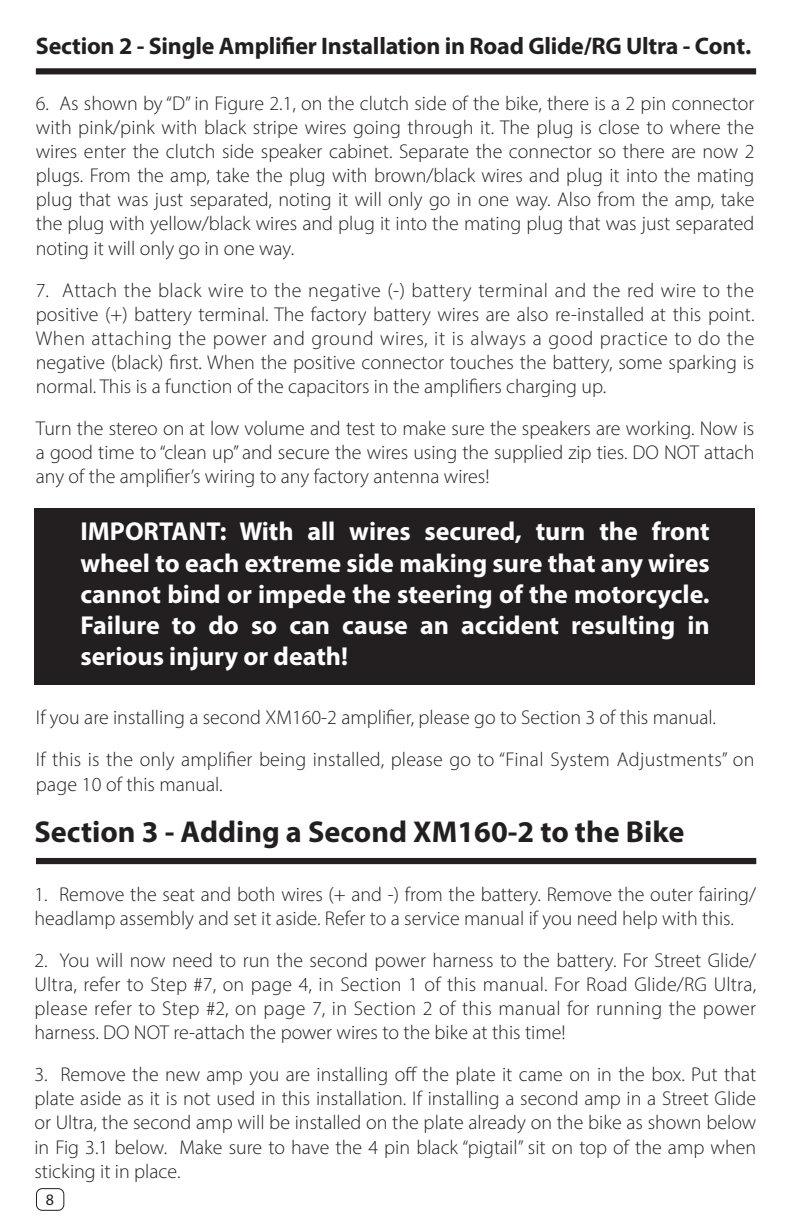
<style>
.page{position:relative;width:792px;height:1224px;background:#fff}
.page>*{position:absolute;margin:0;border:0;box-sizing:border-box;transform-origin:0 0}
.t1{font:700 30.2px "Myriad Pro";color:#231f20}
.t2{font:700 26px/31.2px "Myriad Pro";color:#fff;text-align:justify}
.t3{font:700 24px "Myriad Pro";letter-spacing:-.01em;color:#231f20}
._7P-L{font:300 20px/24px "Myriad Pro";color:#231f20;text-align:justify}
.MM_PageNo{font:16px "Myriad Pro";color:#231f20}
</style>
<div class="page">
<div style="left:36px;top:68px;width:720px;height:6px;background:#231f20"></div>
<div style="left:34px;top:508px;width:720px;height:176px;background:#231f20"></div>
<div style="left:36px;top:1188px;width:28px;height:23px;border:1px solid #231f20;border-radius:6px"></div>
<div style="left:36px;top:858px;width:720px;height:6px;background:#231f20"></div>
<p class="t3" style="left:36px;top:31px;width:717px">Section 2 - Single Amplifier Installation in Road Glide/RG Ultra - Cont.</p>
<p class="_7P-L" style="left:36px;top:91px;width:720px">6. As shown by “D” in Figure 2.1, on the clutch side of the bike, there is a 2 pin connector with pink/pink with black stripe wires going through it. The plug is close to where the wires enter the clutch side speaker cabinet. Separate the connector so there are now 2 plugs. From the amp, take the plug with brown/black wires and plug it into the mating plug that was just separated, noting it will only go in one way. Also from the amp, take the plug with yellow/black wires and plug it into the mating plug that was just separated noting it will only go in one way.</p>
<p class="_7P-L" style="left:36px;top:278px;width:720px">7. Attach the black wire to the negative (-) battery terminal and the red wire to the positive (+) battery terminal. The factory battery wires are also re-installed at this point.<br>When attaching the power and ground wires, it is always a good practice to do the negative (black) first. When the positive connector touches the battery, some sparking is normal. This is a function of the capacitors in the amplifiers charging up.</p>
<p class="_7P-L" style="left:36px;top:416px;width:720px">Turn the stereo on at low volume and test to make sure the speakers are working. Now is a good time to “clean up” and secure the wires using the supplied zip ties. DO NOT attach any of the amplifier’s wiring to any factory antenna wires!</p>
<p class="t2" style="left:81px;top:515px;width:631px">IMPORTANT: With all wires secured, turn the front wheel to each extreme side making sure that any wires cannot bind or impede the steering of the motorcycle.<br>Failure to do so can cause an accident resulting in serious injury or death!</p>
<p class="_7P-L" style="left:36px;top:706px;width:682px">If you are installing a second XM160-2 amplifier, please go to Section 3 of this manual.</p>
<p class="_7P-L" style="left:36px;top:748px;width:720px">If this is the only amplifier being installed, please go to “Final System Adjustments” on page 10 of this manual.</p>
<p class="t1" style="left:34px;top:812px;width:652px">Section 3 - Adding a Second XM160-2 to the Bike</p>
<p class="_7P-L" style="left:34px;top:882px;width:723px">1. Remove the seat and both wires (+ and -) from the battery. Remove the outer fairing/ headlamp assembly and set it aside. Refer to a service manual if you need help with this.</p>
<p class="_7P-L" style="left:34px;top:948px;width:723px">2. You will now need to run the second power harness to the battery. For Street Glide/ Ultra, refer to Step #7, on page 4, in Section 1 of this manual. For Road Glide/RG Ultra, please refer to Step #2, on page 7, in Section 2 of this manual for running the power harness. DO NOT re-attach the power wires to the bike at this time!</p>
<p class="_7P-L" style="left:34px;top:1062px;width:723px">3. Remove the new amp you are installing off the plate it came on in the box. Put that plate aside as it is not used in this installation. If installing a second amp in a Street Glide or Ultra, the second amp will be installed on the plate already on the bike as shown below in Fig 3.1 below. Make sure to have the 4 pin black “pigtail” sit on top of the amp when sticking it in place.</p>
<p class="MM_PageNo" style="left:46px;top:1190px;width:10px">8</p>
</div>
